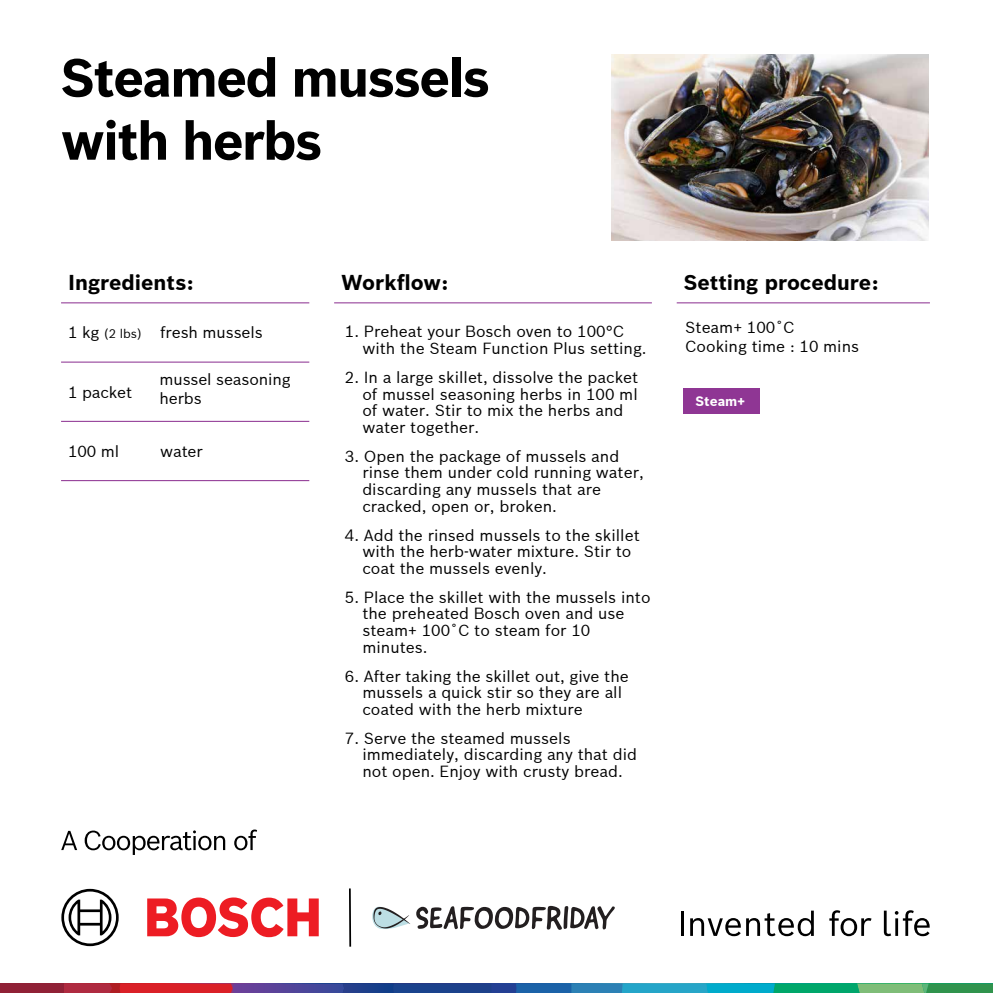
<style>
.page{position:relative;width:993px;height:993px;background:#fff}
.page>*{position:absolute;margin:0;border:0;box-sizing:border-box;transform-origin:0 0}
.t1{font:700 52.5px/63px "Bosch Sans";letter-spacing:-.03em;color:#000}
.t2{font:700 21px "Bosch Sans";color:#000}
.t3{font:15.75px/16.6px "Bosch Sans";color:#000}
.t4{font:700 13.47px "Bosch Sans";color:#fff}
.t5{font:12.25px "Bosch Sans";color:#000}
.s1{font-size:15.75px}
</style>
<div class="page">
<img style="left:611px;top:55px;width:317px;height:186px">
<div style="left:0;top:983px;width:64px;height:9px;background:#902136"></div>
<svg style="left:64px;top:983px;width:928px;height:9px;background:#476981"></svg>
<svg style="left:147px;top:897px;width:171px;height:39px"></svg>
<svg style="left:61px;top:888px;width:58px;height:57px"></svg>
<hr style="left:681px;top:911px;width:3px;height:24px;background:#000">
<svg style="left:690px;top:910px;width:123px;height:25px"></svg>
<svg style="left:829px;top:910px;width:42px;height:25px"></svg>
<svg style="left:883px;top:910px;width:46px;height:25px"></svg>
<hr style="left:61px;top:302px;width:248px;height:1px;background:#8f3694">
<hr style="left:61px;top:361px;width:248px;height:1px;background:#8f3694">
<hr style="left:61px;top:420px;width:248px;height:2px;background:#8f3694">
<hr style="left:61px;top:480px;width:248px;height:1px;background:#8f3694">
<hr style="left:334px;top:302px;width:317px;height:1px;background:#8f3694">
<hr style="left:676px;top:302px;width:253px;height:1px;background:#8f3694">
<div style="left:683px;top:388px;width:76px;height:25px;background:#8f3694"></div>
<svg style="left:61px;top:830px;width:16px;height:19px"></svg>
<svg style="left:85px;top:830px;width:140px;height:24px"></svg>
<svg style="left:234px;top:829px;width:23px;height:21px"></svg>
<hr style="left:349px;top:888px;width:2px;height:58px;background:#000">
<svg style="left:372px;top:905px;width:243px;height:25px"></svg>
<img style="left:611px;top:54px;width:187px;height:51px">
<h1 class="t1" style="left:61px;top:46px;width:430px">Steamed mussels with herbs</h1>
<h2 class="t2" style="left:68px;top:269px;width:127px">Ingredients:</h2>
<h2 class="t2" style="left:341px;top:269px;width:108px">Workflow:</h2>
<h2 class="t2" style="left:683px;top:269px;width:196px">Setting procedure:</h2>
<p class="t5" style="left:68px;top:326px;width:75px"><span class="s1">1 kg</span> (2 lbs)</p>
<p class="t3" style="left:685px;top:317px;width:175px;line-height:18.9px">Steam+ 100˚C<br>Cooking time : 10 mins</p>
<p class="t3" style="left:362px;top:323px;width:286px;text-indent:-17px">1. Preheat your Bosch oven to 100°C with the Steam Function Plus setting.</p>
<p class="t3" style="left:362px;top:368px;width:277px;text-indent:-17px">2. In a large skillet, dissolve the packet of mussel seasoning herbs in 100 ml of water. Stir to mix the herbs and water together.</p>
<p class="t3" style="left:362px;top:447px;width:283px;text-indent:-17px">3. Open the package of mussels and rinse them under cold running water, discarding any mussels that are cracked, open or, broken.</p>
<p class="t3" style="left:362px;top:526px;width:279px;text-indent:-17px">4. Add the rinsed mussels to the skillet with the herb-water mixture. Stir to coat the mussels evenly.</p>
<p class="t3" style="left:362px;top:588px;width:289px;text-indent:-17px">5. Place the skillet with the mussels into the preheated Bosch oven and use steam+ 100˚C to steam for 10 minutes.</p>
<p class="t3" style="left:362px;top:667px;width:268px;text-indent:-17px">6. After taking the skillet out, give the mussels a quick stir so they are all coated with the herb mixture</p>
<p class="t3" style="left:362px;top:729px;width:276px;text-indent:-17px">7. Serve the steamed mussels immediately, discarding any that did not open. Enjoy with crusty bread.</p>
<p class="t3" style="left:160px;top:324px;width:104px">fresh mussels</p>
<p class="t3" style="left:159px;top:370px;width:132px;line-height:18.9px">mussel seasoning herbs</p>
<p class="t3" style="left:68px;top:383px;width:66px">1 packet</p>
<p class="t4" style="left:695px;top:393px;width:51px">Steam+</p>
<p class="t3" style="left:68px;top:442px;width:53px">100 ml</p>
<p class="t3" style="left:160px;top:442px;width:44px">water</p>
</div>
